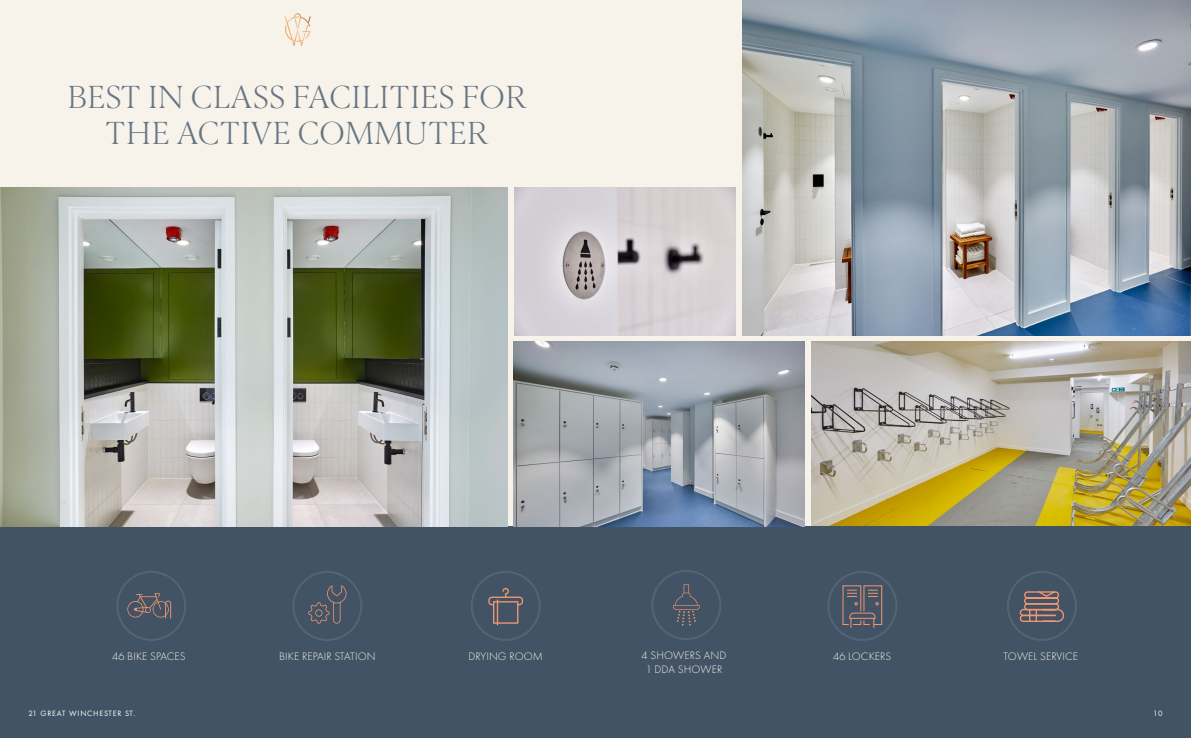
<style>
.page{position:relative;width:1191px;height:738px;background:#fff}
.page>*{position:absolute;margin:0;border:0;box-sizing:border-box;transform-origin:0 0}
.t1{font:300 32px/36px "Berlingske Serif";letter-spacing:.015em;color:#677683;text-align:center}
.t2{font:300 11.3px/13.5px "Futura PT";letter-spacing:.01em;color:#f5f1e7;text-align:center}
.t3{font:8px "Futura PT";letter-spacing:.1em;color:#fff}
</style>
<div class="page">
<div style="left:0;top:0;width:1191px;height:737px;background:#f7f3ea"></div>
<img style="left:811px;top:341px;width:380px;height:185px">
<div style="left:0;top:526px;width:1191px;height:211px;background:#415364"></div>
<img style="left:0;top:187px;width:507px;height:339px">
<img style="left:742px;top:1px;width:449px;height:334px">
<img style="left:514px;top:341px;width:290px;height:185px">
<img style="left:514px;top:187px;width:221px;height:148px">
<div style="left:651px;top:569px;width:70px;height:70px;border:2px solid #546473;border-radius:50%"></div>
<svg style="left:673px;top:584px;width:26px;height:41px"></svg>
<div style="left:827px;top:570px;width:70px;height:70px;border:2px solid #546473;border-radius:50%"></div>
<svg style="left:842px;top:585px;width:40px;height:43px"></svg>
<div style="left:1007px;top:570px;width:70px;height:70px;border:2px solid #546473;border-radius:50%"></div>
<svg style="left:1019px;top:591px;width:45px;height:31px"></svg>
<div style="left:116px;top:570px;width:70px;height:70px;border:2px solid #546473;border-radius:50%"></div>
<svg style="left:127px;top:593px;width:44px;height:25px"></svg>
<div style="left:292px;top:570px;width:70px;height:70px;border:2px solid #546473;border-radius:50%"></div>
<svg style="left:308px;top:585px;width:38px;height:38px"></svg>
<div style="left:471px;top:570px;width:70px;height:70px;border:2px solid #546473;border-radius:50%"></div>
<svg style="left:488px;top:587px;width:35px;height:38px"></svg>
<img style="left:285px;top:13px;width:26px;height:33px">
<h1 class="t1" style="left:67px;top:78px;width:460px">BEST IN CLASS FACILITIES FOR<br>THE ACTIVE COMMUTER</h1>
<p class="t2" style="left:641px;top:648px;width:86px">4 SHOWERS AND<br>1 DDA SHOWER</p>
<p class="t2" style="left:112px;top:649px;width:75px">46 BIKE SPACES</p>
<p class="t2" style="left:279px;top:649px;width:98px">BIKE REPAIR STATION</p>
<p class="t2" style="left:468px;top:649px;width:76px">DRYING ROOM</p>
<p class="t2" style="left:833px;top:649px;width:60px">46 LOCKERS</p>
<p class="t2" style="left:1003px;top:649px;width:76px">TOWEL SERVICE</p>
<p class="t3" style="left:28px;top:707px;width:108px">21 GREAT WINCHESTER ST.</p>
<p class="t3" style="left:1153px;top:707px;width:11px">10</p>
</div>
